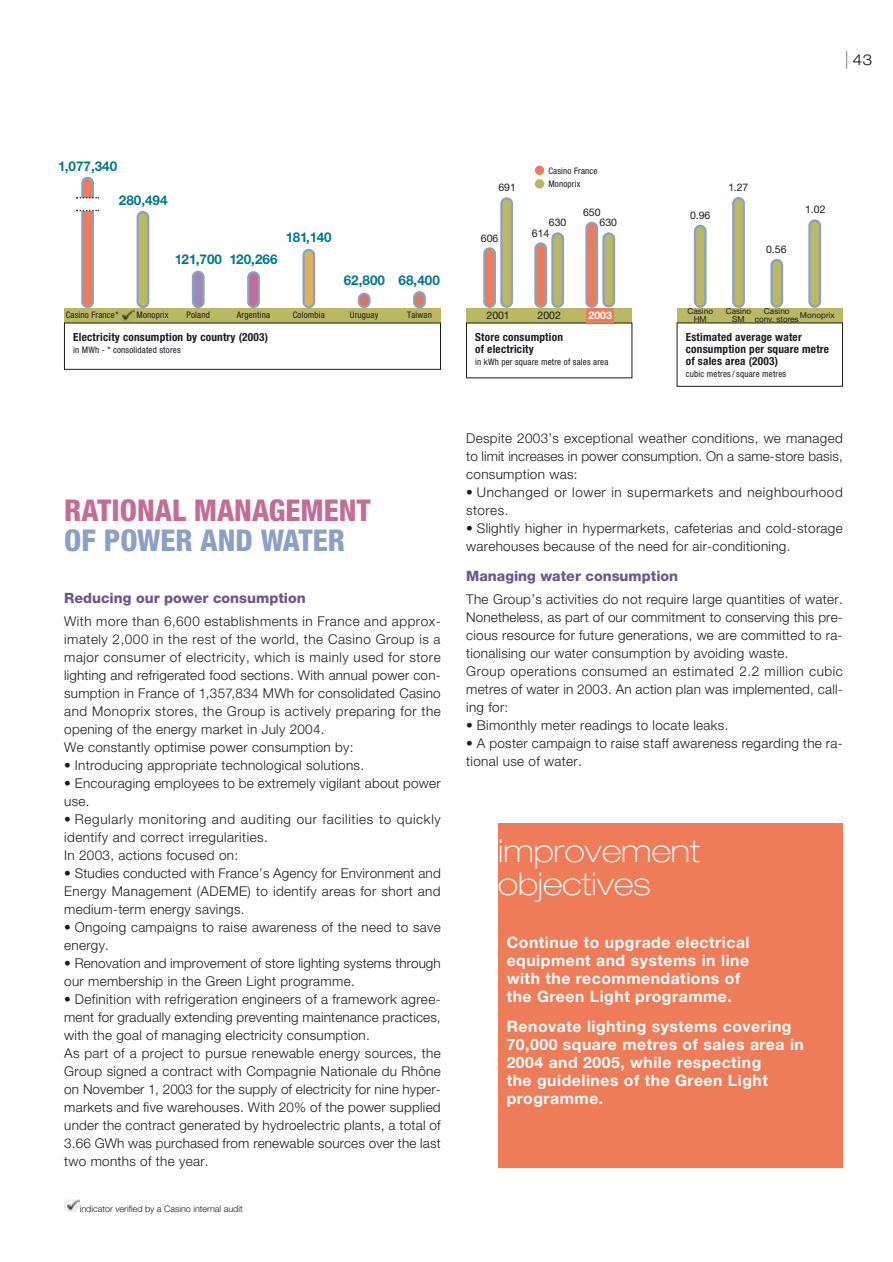
<style>
.page{position:relative;width:893px;height:1262px;background:#fff}
.page>*{position:absolute;margin:0;border:0;box-sizing:border-box;transform-origin:0 0}
.t1{font:100 expanded 31.5px/33px "Helvetica Neue";color:#fff}
.t2{font:800 condensed 30px "Helvetica Neue";color:#c36c97}
.t3{font:800 condensed 30px "Helvetica Neue";color:#8c9fc4}
.t4{font:700 15.75px/18px "Helvetica Neue";letter-spacing:.035em;color:#fff}
.t5{font:300 expanded 15px "Helvetica Neue";color:#1b1b1f}
.t6{font:800 14.25px "Helvetica Neue";color:#6b588b}
.t7{font:300 13.5px/18px "Helvetica Neue";letter-spacing:.02em;color:#1b1b1f}
.t8{font:300 13.5px/18px "Helvetica Neue";letter-spacing:.04em;color:#1b1b1f}
.t9{font:300 13.5px/18px "Helvetica Neue";letter-spacing:.045em;color:#1b1b1f}
.t10{font:700 13.5px "Helvetica Neue";color:#00788a}
.t11{font:700 condensed 11.25px/12px "Helvetica Neue";letter-spacing:.02em;color:#1b1b1f}
.t12{font:10.5px/10.5px "Helvetica Neue";color:#1b1b1f}
.t13{font:700 10.5px "Helvetica Neue";color:#fff}
.t14{font:condensed 9px/13.5px "Helvetica Neue";letter-spacing:.02em;color:#1b1b1f}
.t15{font:300 9px "Helvetica Neue";color:#1b1b1f}
.t16{font:8.25px "Helvetica Neue";color:#1b1b1f}
.s1{font-weight:900;font-size:25.5px}
</style>
<div class="page">
<div style="left:64px;top:308px;width:376px;height:15px;background:#bab861"></div>
<svg style="left:136px;top:211px;width:13px;height:97px"></svg>
<svg style="left:192px;top:271px;width:13px;height:37px"></svg>
<svg style="left:247px;top:271px;width:13px;height:37px"></svg>
<svg style="left:302px;top:249px;width:13px;height:59px"></svg>
<svg style="left:358px;top:293px;width:12px;height:15px"></svg>
<svg style="left:413px;top:291px;width:13px;height:17px"></svg>
<div style="left:498px;top:823px;width:344px;height:344px;background:#ee7c58"></div>
<img style="left:122px;top:309px;width:12px;height:12px">
<svg style="left:76px;top:177px;width:23px;height:131px"></svg>
<div style="left:535px;top:179px;width:9px;height:9px;background:#bab861;border-radius:50%"></div>
<div style="left:535px;top:166px;width:9px;height:9px;background:#ee7c58;border-radius:50%"></div>
<div style="left:466px;top:308px;width:166px;height:15px;background:#bab861"></div>
<svg style="left:483px;top:197px;width:30px;height:111px"></svg>
<svg style="left:534px;top:232px;width:30px;height:76px"></svg>
<svg style="left:585px;top:222px;width:30px;height:86px"></svg>
<div style="left:586px;top:308px;width:28px;height:15px;background:#ee7c58"></div>
<div style="left:676px;top:308px;width:166px;height:15px;background:#bab861"></div>
<svg style="left:770px;top:259px;width:13px;height:49px"></svg>
<svg style="left:808px;top:219px;width:13px;height:89px"></svg>
<svg style="left:732px;top:197px;width:13px;height:111px"></svg>
<svg style="left:693px;top:225px;width:13px;height:83px"></svg>
<img style="left:64px;top:1199px;width:15px;height:13px">
<p class="t5" style="left:845px;top:54px;width:29px"><span class="s1">I</span> 43</p>
<p class="t10" style="left:58px;top:161px;width:61px">1,077,340</p>
<p class="t10" style="left:119px;top:195px;width:50px">280,494</p>
<p class="t10" style="left:175px;top:255px;width:104px">121,700 120,266</p>
<p class="t10" style="left:286px;top:232px;width:47px">181,140</p>
<p class="t10" style="left:344px;top:276px;width:98px">62,800 68,400</p>
<p class="t14" style="left:66px;top:309px;width:54px">Casino France*</p>
<p class="t14" style="left:136px;top:309px;width:34px">Monoprix</p>
<p class="t14" style="left:186px;top:309px;width:25px">Poland</p>
<p class="t14" style="left:237px;top:309px;width:35px">Argentina</p>
<p class="t14" style="left:293px;top:309px;width:34px">Colombia</p>
<p class="t14" style="left:350px;top:309px;width:30px">Uruguay</p>
<p class="t14" style="left:407px;top:309px;width:26px">Taiwan</p>
<p class="t11" style="left:73px;top:331px;width:196px">Electricity consumption by country (2003)</p>
<p class="t14" style="left:73px;top:344px;width:109px">in MWh - * consolidated stores</p>
<h2 class="t2" style="left:64px;top:500px;width:308px">RATIONAL MANAGEMENT</h2>
<h2 class="t3" style="left:64px;top:530px;width:282px">OF POWER AND WATER</h2>
<p class="t6" style="left:64px;top:593px;width:243px">Reducing our power consumption</p>
<p class="t8" style="left:64px;top:613px;width:378px">With more than 6,600 establishments in France and approx&shy;imately 2,000 in the rest of the world, the Casino Group is a major consumer of electricity, which is mainly used for store lighting and refrigerated food sections. With annual power con&shy;sumption in France of 1,357,834 MWh for consolidated Casino and Monoprix stores, the Group is actively preparing for the opening of the energy market in July 2004.<br>We constantly optimise power consumption by:</p>
<p class="t7" style="left:64px;top:757px;width:301px">• Introducing appropriate technological solutions.</p>
<p class="t7" style="left:64px;top:775px;width:378px">• Encouraging employees to be extremely vigilant about power use.</p>
<p class="t7" style="left:64px;top:811px;width:378px">• Regularly monitoring and auditing our facilities to quickly identify and correct irregularities.<br>In 2003, actions focused on:</p>
<p class="t7" style="left:64px;top:865px;width:378px;text-align:justify">• Studies conducted with France’s Agency for Environment and Energy Management (ADEME) to identify areas for short and medium-term energy savings.</p>
<p class="t7" style="left:64px;top:919px;width:378px">• Ongoing campaigns to raise awareness of the need to save energy.</p>
<p class="t7" style="left:64px;top:955px;width:378px">• Renovation and improvement of store lighting systems through our membership in the Green Light programme.</p>
<p class="t7" style="left:64px;top:991px;width:378px">• Definition with refrigeration engineers of a framework agree&shy;ment for gradually extending preventing maintenance practices, with the goal of managing electricity consumption.<br>As part of a project to pursue renewable energy sources, the Group signed a contract with Compagnie Nationale du Rhône on November 1, 2003 for the supply of electricity for nine hyper&shy;markets and five warehouses. With 20% of the power supplied under the contract generated by hydroelectric plants, a total of 3.66 GWh was purchased from renewable sources over the last two months of the year.</p>
<p class="t15" style="left:80px;top:1206px;width:164px">indicator verified by a Casino internal audit</p>
<p class="t12" style="left:498px;top:183px;width:19px">691</p>
<p class="t12" style="left:481px;top:234px;width:19px">606</p>
<p class="t14" style="left:548px;top:164px;width:51px">Casino France<br>Monoprix</p>
<p class="t12" style="left:549px;top:218px;width:19px">630</p>
<p class="t12" style="left:599px;top:208px;width:19px;text-indent:-17px">650<br>630</p>
<p class="t12" style="left:532px;top:229px;width:19px">614</p>
<p class="t12" style="left:486px;top:311px;width:25px">2001</p>
<p class="t12" style="left:537px;top:311px;width:25px">2002</p>
<p class="t13" style="left:588px;top:311px;width:25px">2003</p>
<p class="t11" style="left:475px;top:331px;width:89px">Store consumption of electricity</p>
<p class="t14" style="left:475px;top:356px;width:135px">in kWh per square metre of sales area</p>
<p class="t12" style="left:690px;top:211px;width:22px">0.96</p>
<p class="t12" style="left:728px;top:183px;width:21px">1.27</p>
<p class="t12" style="left:766px;top:245px;width:22px">0.56</p>
<p class="t12" style="left:805px;top:205px;width:22px">1.02</p>
<p class="t16" style="left:687px;top:308px;width:27px">Casino</p>
<p class="t16" style="left:725px;top:308px;width:27px">Casino</p>
<p class="t16" style="left:764px;top:308px;width:27px">Casino</p>
<p class="t16" style="left:799px;top:312px;width:36px">Monoprix</p>
<p class="t16" style="left:693px;top:316px;width:15px">HM</p>
<p class="t16" style="left:732px;top:316px;width:68px">SM conv. stores</p>
<p class="t11" style="left:685px;top:331px;width:145px">Estimated average water consumption per square metre of sales area (2003)</p>
<p class="t14" style="left:685px;top:368px;width:102px">cubic metres / square metres</p>
<p class="t7" style="left:466px;top:430px;width:378px;text-align:justify">Despite 2003’s exceptional weather conditions, we managed to limit increases in power consumption. On a same-store basis, consumption was:</p>
<p class="t9" style="left:466px;top:484px;width:378px">• Unchanged or lower in supermarkets and neighbourhood stores.</p>
<p class="t7" style="left:466px;top:520px;width:378px">• Slightly higher in hypermarkets, cafeterias and cold-storage warehouses because of the need for air-conditioning.</p>
<p class="t6" style="left:466px;top:571px;width:213px">Managing water consumption</p>
<p class="t7" style="left:466px;top:591px;width:378px">The Group’s activities do not require large quantities of water.<br>Nonetheless, as part of our commitment to conserving this pre&shy;cious resource for future generations, we are committed to ra&shy;tionalising our water consumption by avoiding waste.<br>Group operations consumed an estimated 2.2 million cubic metres of water in 2003. An action plan was implemented, call&shy;ing for:</p>
<p class="t7" style="left:466px;top:717px;width:264px">• Bimonthly meter readings to locate leaks.</p>
<p class="t7" style="left:466px;top:735px;width:378px">• A poster campaign to raise staff awareness regarding the ra&shy;tional use of water.</p>
<h1 class="t1" style="left:498px;top:837px;width:203px">improvement objectives</h1>
<p class="t4" style="left:506px;top:934px;width:244px">Continue to upgrade electrical equipment and systems in line with the recommendations of the Green Light programme.</p>
<p class="t4" style="left:506px;top:1019px;width:299px">Renovate lighting systems covering<br>70,000 square metres of sales area in<br>2004 and 2005, while respecting<br>the guidelines of the Green Light programme.</p>
</div>
